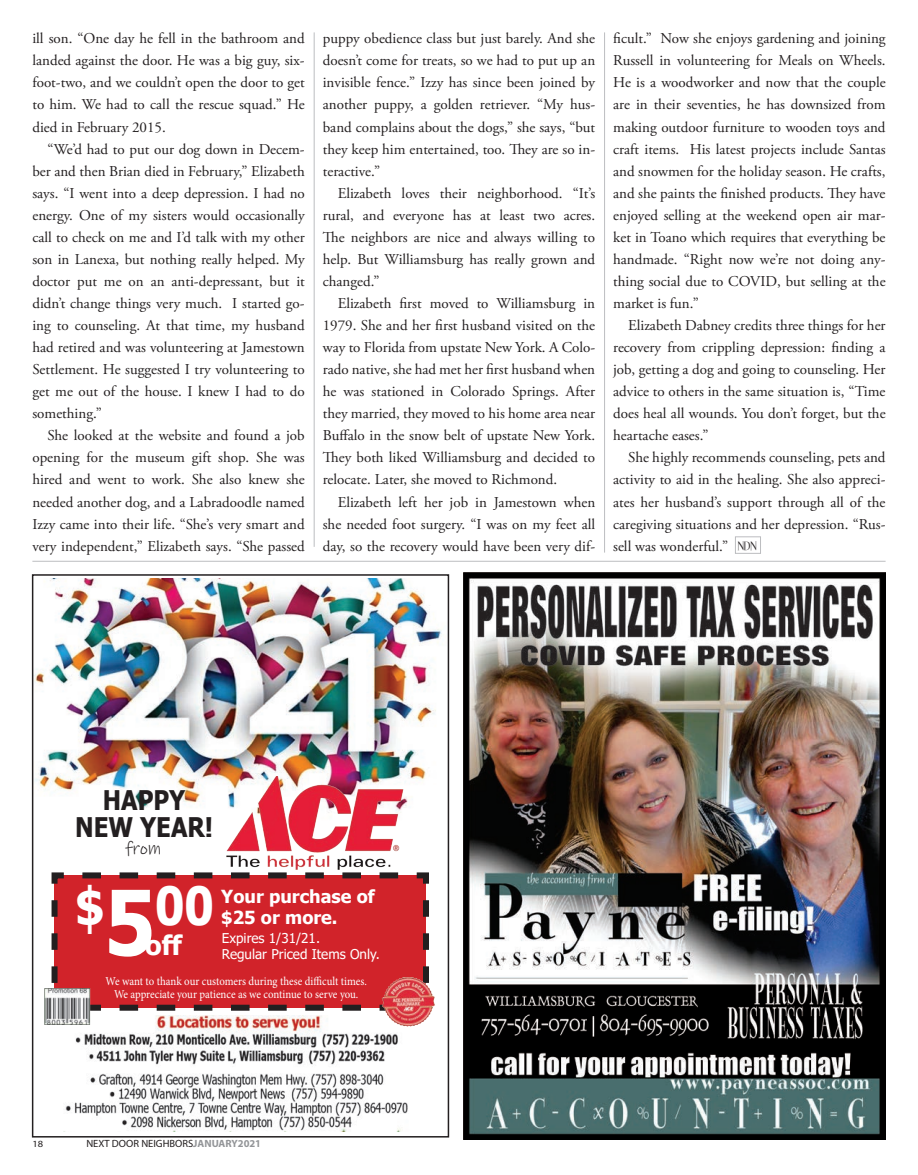
<style>
.page{position:relative;width:918px;height:1175px;background:#fff}
.page>*{position:absolute;margin:0;border:0;box-sizing:border-box;transform-origin:0 0}
.t1{font:700 52.5px "Tahoma";color:#fff;scale:.88 1}
.t2{font:700 27px/27px "Tahoma";color:#231f20;text-align:center;scale:.89 1}
.t3{font:700 27px "Tahoma";color:#fff}
.t4{font:700 18px/21.6px "Tahoma";color:#fff}
.t5{font:18px "Ink Free";color:#231f20}
.t6{font:15px/22px "Adobe Garamond Pro";color:#231f20;text-align:justify}
.t7{font:13.5px/16.2px "Tahoma";color:#fff}
.t8{font:12px/13.5px "Minion Pro";letter-spacing:-.005em;color:#fff;text-align:center;scale:.9 1}
.t9{font:10.5px "Myriad Pro";color:#231f20}
.t10{font:9.45px "Myriad Pro";color:#231f20;scale:1.11 1}
.s1{font-family:"Echelon";font-size:12px}
.s2{font-size:90px}
.s3{font-weight:700;color:#939598}
</style>
<div class="page">
<div style="left:735px;top:536px;width:26px;height:18px;border:1px solid #bcbdc0"></div>
<img style="left:65px;top:1015px;width:343px;height:116px">
<img style="left:35px;top:578px;width:407px;height:230px">
<div style="left:32px;top:574px;width:417px;height:563px;border:2px solid #231f20"></div>
<img style="left:217px;top:776px;width:196px;height:93px">
<svg style="left:51px;top:869px;width:378px;height:142px;background:#ca2e34"></svg>
<img style="left:44px;top:983px;width:55px;height:51px">
<img style="left:374px;top:971px;width:61px;height:65px">
<img style="left:463px;top:572px;width:423px;height:567px">
<hr style="left:314px;top:32px;width:1px;height:515px;background:#bcbdc0">
<hr style="left:604px;top:32px;width:1px;height:520px;background:#bcbdc0">
<hr style="left:32px;top:561px;width:854px;height:1px;background:#bcbdc0">
<p class="t6" style="left:32px;top:28px;width:274px">ill son. “One day he fell in the bathroom and landed against the door. He was a big guy, six&shy;foot-two, and we couldn’t open the door to get to him. We had to call the rescue squad.” He died in February 2015.</p>
<p class="t6" style="left:32px;top:138px;width:274px;text-indent:15px">“We’d had to put our dog down in Decem&shy;ber and then Brian died in February,” Elizabeth says. “I went into a deep depression. I had no energy. One of my sisters would occasionally call to check on me and I’d talk with my other son in Lanexa, but nothing really helped. My doctor put me on an anti-depressant, but it didn’t change things very much. I started go&shy;ing to counseling. At that time, my husband had retired and was volunteering at Jamestown Settlement. He suggested I try volunteering to get me out of the house. I knew I had to do something.”</p>
<p class="t6" style="left:32px;top:425px;width:274px;text-indent:15px">She looked at the website and found a job opening for the museum gift shop. She was hired and went to work. She also knew she needed another dog, and a Labradoodle named Izzy came into their life. “She’s very smart and very independent,” Elizabeth says. “She passed</p>
<p class="t6" style="left:323px;top:28px;width:274px">puppy obedience class but just barely. And she doesn’t come for treats, so we had to put up an invisible fence.” Izzy has since been joined by another puppy, a golden retriever. “My hus&shy;band complains about the dogs,” she says, “but they keep him entertained, too. They are so in&shy;teractive.”</p>
<p class="t6" style="left:323px;top:182px;width:274px;text-indent:15px">Elizabeth loves their neighborhood. “It’s rural, and everyone has at least two acres.<br>The neighbors are nice and always willing to help. But Williamsburg has really grown and changed.”</p>
<p class="t6" style="left:323px;top:293px;width:274px;text-indent:15px">Elizabeth first moved to Williamsburg in 1979. She and her first husband visited on the way to Florida from upstate New York. A Colo&shy;rado native, she had met her first husband when he was stationed in Colorado Springs. After they married, they moved to his home area near Buffalo in the snow belt of upstate New York.<br>They both liked Williamsburg and decided to relocate. Later, she moved to Richmond.</p>
<p class="t6" style="left:323px;top:491px;width:274px;text-indent:15px">Elizabeth left her job in Jamestown when she needed foot surgery. “I was on my feet all day, so the recovery would have been very dif-</p>
<p class="t6" style="left:613px;top:28px;width:274px">ficult.” Now she enjoys gardening and joining Russell in volunteering for Meals on Wheels.<br>He is a woodworker and now that the couple are in their seventies, he has downsized from making outdoor furniture to wooden toys and craft items. His latest projects include Santas and snowmen for the holiday season. He crafts, and she paints the finished products. They have enjoyed selling at the weekend open air mar&shy;ket in Toano which requires that everything be handmade. “Right now we’re not doing any&shy;thing social due to COVID, but selling at the market is fun.”</p>
<p class="t6" style="left:613px;top:315px;width:274px;text-indent:15px">Elizabeth Dabney credits three things for her recovery from crippling depression: finding a job, getting a dog and going to counseling. Her advice to others in the same situation is, “Time does heal all wounds. You don’t forget, but the heartache eases.”</p>
<p class="t6" style="left:613px;top:447px;width:274px;text-indent:15px">She highly recommends counseling, pets and activity to aid in the healing. She also appreci&shy;ates her husband’s support through all of the caregiving situations and her depression. “Rus&shy;sell was wonderful.” <span class="s1">NDN</span></p>
<h2 class="t2" style="left:75px;top:787px;width:157px">HAPPY<br>NEW YEAR!</h2>
<p class="t5" style="left:125px;top:838px;width:38px">from</p>
<h1 class="t1" style="left:75px;top:869px;width:159px">$<span class="s2">5</span>00</h1>
<p class="t4" style="left:221px;top:886px;width:155px">Your purchase of $25 or more.</p>
<p class="t7" style="left:222px;top:930px;width:159px">Expires 1/31/21.<br>Regular Priced Items Only.</p>
<p class="t8" style="left:106px;top:974px;width:292px">We want to thank our customers during these difficult times.<br>We appreciate your patience as we continue to serve you.</p>
<h2 class="t3" style="left:145px;top:926px;width:39px">off</h2>
<p class="t10" style="left:32px;top:1138px;width:11px">18</p>
<p class="t9" style="left:86px;top:1137px;width:176px">NEXT DOOR NEIGHBORS<span class="s3">JANUARY2021</span></p>
</div>
